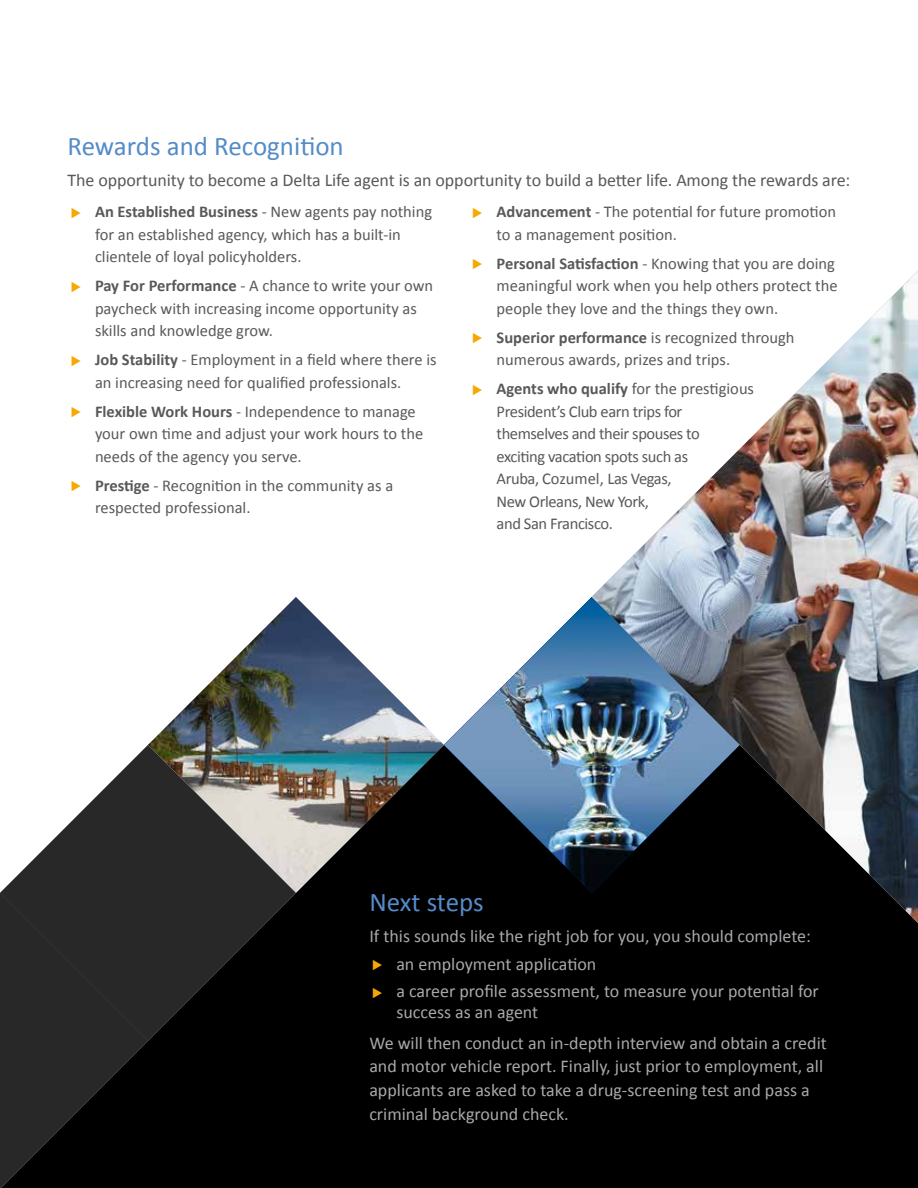
<style>
.page{position:relative;width:918px;height:1188px;background:#fff}
.page>*{position:absolute;margin:0;border:0;box-sizing:border-box;transform-origin:0 0}
.t1{font:27px "Calibri";color:#548bc9}
.t2{font:18px/27.5px "Calibri";color:#a7a9ac}
.t3{font:18px "Calibri";letter-spacing:-.005em;color:#58595b}
.t4{font:16.5px/22.5px "Calibri";color:#58595b}
.t5{font:16.5px/22.5px "Calibri";letter-spacing:-.025em;color:#58595b}
.s1{font-weight:700}
</style>
<div class="page">
<div style="left:148px;top:596px;width:770px;height:592px;background:#000"></div>
<img style="left:148px;top:597px;width:444px;height:296px">
<img style="left:592px;top:271px;width:326px;height:652px">
<svg style="left:0;top:745px;width:296px;height:296px;fill:#292829"></svg>
<svg style="left:0;top:893px;width:148px;height:295px;background:#1f1e1f"></svg>
<svg style="left:373px;top:960px;width:9px;height:10px"></svg>
<svg style="left:373px;top:987px;width:9px;height:11px"></svg>
<h1 class="t1" style="left:68px;top:130px;width:278px">Rewards and Recognition</h1>
<p class="t3" style="left:68px;top:169px;width:784px">The opportunity to become a Delta Life agent is an opportunity to build a better life. Among the rewards are:</p>
<p class="t4" style="left:95px;top:200px;width:339px"><span class="s1">An Established Business</span> - New agents pay nothing for an established agency, which has a built-in clientele of loyal policyholders.</p>
<p class="t4" style="left:95px;top:274px;width:340px"><span class="s1">Pay For Performance</span> - A chance to write your own paycheck with increasing income opportunity as skills and knowledge grow.</p>
<p class="t4" style="left:95px;top:348px;width:343px"><span class="s1">Job Stability</span> - Employment in a field where there is an increasing need for qualified professionals.</p>
<p class="t4" style="left:95px;top:399px;width:330px"><span class="s1">Flexible Work Hours</span> - Independence to manage your own time and adjust your work hours to the needs of the agency you serve.</p>
<p class="t4" style="left:95px;top:473px;width:300px"><span class="s1">Prestige</span> - Recognition in the community as a respected professional.</p>
<p class="t4" style="left:497px;top:200px;width:341px"><span class="s1">Advancement</span> - The potential for future promotion to a management position.</p>
<p class="t4" style="left:497px;top:251px;width:343px"><span class="s1">Personal Satisfaction</span> - Knowing that you are doing meaningful work when you help others protect the people they love and the things they own.</p>
<p class="t4" style="left:497px;top:325px;width:300px"><span class="s1">Superior performance</span> is recognized through numerous awards, prizes and trips.</p>
<p class="t5" style="left:497px;top:377px;width:259px"><span class="s1">Agents who qualify</span> for the prestigious<br>President’s Club earn trips for themselves and their spouses to<br>exciting vacation spots such as<br>Aruba, Cozumel, Las Vegas,<br>New Orleans, New York,<br>and San Francisco.</p>
<h1 class="t1" style="left:369px;top:886px;width:116px">Next steps</h1>
<p class="t2" style="left:396px;top:922px;width:424px;text-indent:-27px">If this sounds like the right job for you, you should complete: an employment application<br>a career profile assessment, to measure your potential for</p>
<p class="t2" style="left:369px;top:996px;width:459px;line-height:30.5px;text-indent:27px">success as an agent<br>We will then conduct an in-depth interview and obtain a credit</p>
<p class="t2" style="left:369px;top:1054px;width:455px;line-height:24px">and motor vehicle report. Finally, just prior to employment, all applicants are asked to take a drug-screening test and pass a criminal background check.</p>
</div>
